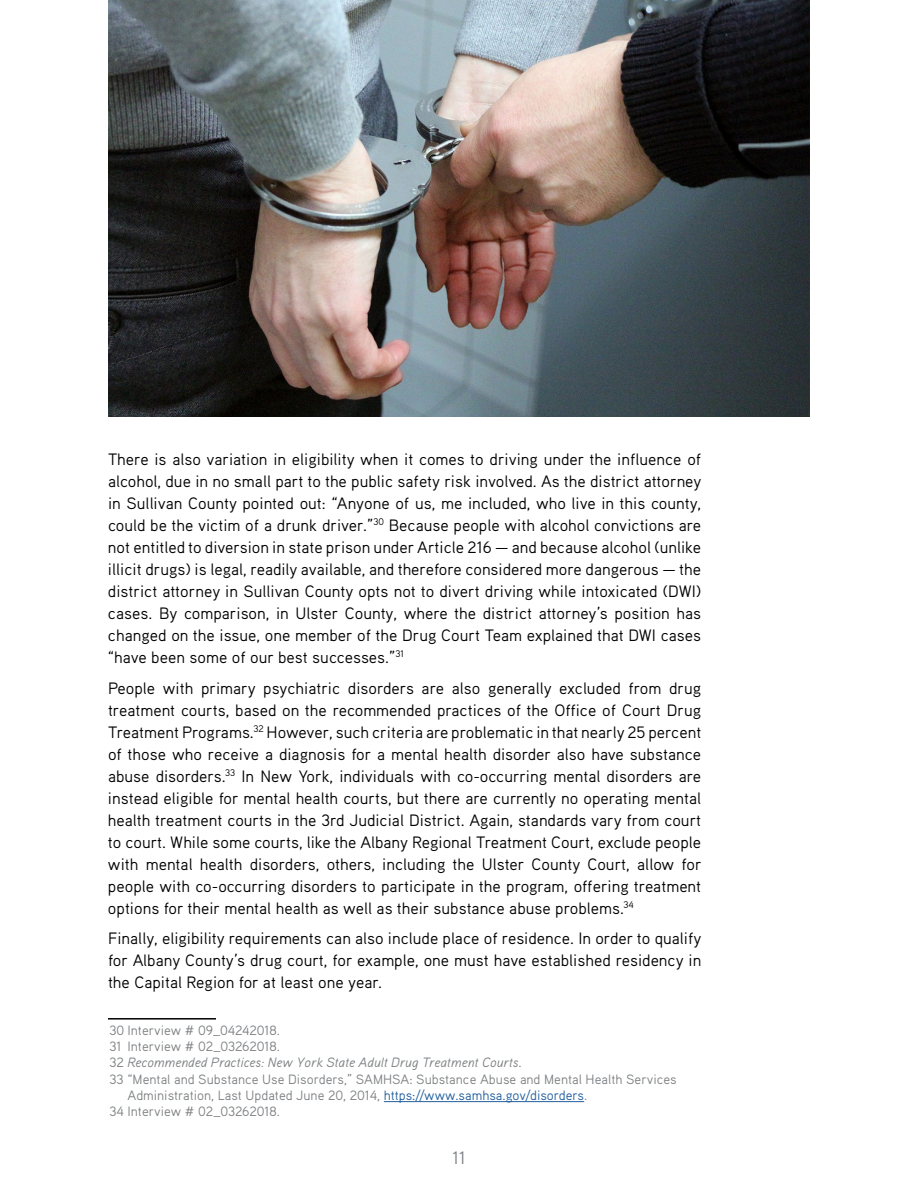
<style>
.page{position:relative;width:918px;height:1188px;background:#fff}
.page>*{position:absolute;margin:0;border:0;box-sizing:border-box;transform-origin:0 0}
.t1{font:18px "Aaux Pro OT";color:#7e8083}
.t2{font:16.5px/22px "Aaux Pro OT";color:#000;text-align:justify}
.t3{font:13.5px "Aaux Pro OT";color:#7e8083}
.t4{font:italic 13.5px "Aaux Pro OT";color:#7e8083}
.s1{font-style:normal}
.s2{color:#215e9e}
</style>
<div class="page">
<hr style="left:108px;top:1018px;width:108px;height:2px;background:#000">
<hr style="left:384px;top:1101px;width:200px;height:1px;background:#215e9e">
<img style="left:108px;top:0;width:702px;height:416px">
<p class="t2" style="left:108px;top:448px;width:595px">There is also variation in eligibility when it comes to driving under the influence of alcohol, due in no small part to the public safety risk involved. As the district attorney in Sullivan County pointed out: “Anyone of us, me included, who live in this county, could be the victim of a drunk driver.”<sup>30</sup> Because people with alcohol convictions are not entitled to diversion in state prison under Article 216 — and because alcohol (unlike illicit drugs) is legal, readily available, and therefore considered more dangerous — the district attorney in Sullivan County opts not to divert driving while intoxicated (DWI) cases. By comparison, in Ulster County, where the district attorney’s position has changed on the issue, one member of the Drug Court Team explained that DWI cases “have been some of our best successes.”<sup>31</sup></p>
<p class="t2" style="left:108px;top:676px;width:595px">People with primary psychiatric disorders are also generally excluded from drug treatment courts, based on the recommended practices of the Office of Court Drug Treatment Programs.<sup>32</sup> However, such criteria are problematic in that nearly 25 percent of those who receive a diagnosis for a mental health disorder also have substance abuse disorders.<sup>33</sup> In New York, individuals with co-occurring mental disorders are instead eligible for mental health courts, but there are currently no operating mental health treatment courts in the 3rd Judicial District. Again, standards vary from court to court. While some courts, like the Albany Regional Treatment Court, exclude people with mental health disorders, others, including the Ulster County Court, allow for people with co-occurring disorders to participate in the program, offering treatment options for their mental health as well as their substance abuse problems.<sup>34</sup></p>
<p class="t2" style="left:108px;top:927px;width:595px">Finally, eligibility requirements can also include place of residence. In order to qualify for Albany County’s drug court, for example, one must have established residency in the Capital Region for at least one year.</p>
<p class="t3" style="left:110px;top:1022px;width:172px">30 Interview # 09_04242018.</p>
<p class="t3" style="left:110px;top:1038px;width:172px">31 Interview # 02_03262018.</p>
<p class="t4" style="left:110px;top:1054px;width:414px"><span class="s1">32</span> Recommended Practices: New York State Adult Drug Treatment Courts<span class="s1">.</span></p>
<p class="t3" style="left:110px;top:1070px;width:569px">33 “Mental and Substance Use Disorders,” SAMHSA: Substance Abuse and Mental Health Services</p>
<p class="t3" style="left:127px;top:1087px;width:461px">Administration, Last Updated June 20, 2014, <span class="s2">https://www.samhsa.gov/disorders</span>.</p>
<p class="t3" style="left:110px;top:1103px;width:172px">34 Interview # 02_03262018.</p>
<p class="t1" style="left:452px;top:1146px;width:15px">11</p>
</div>
